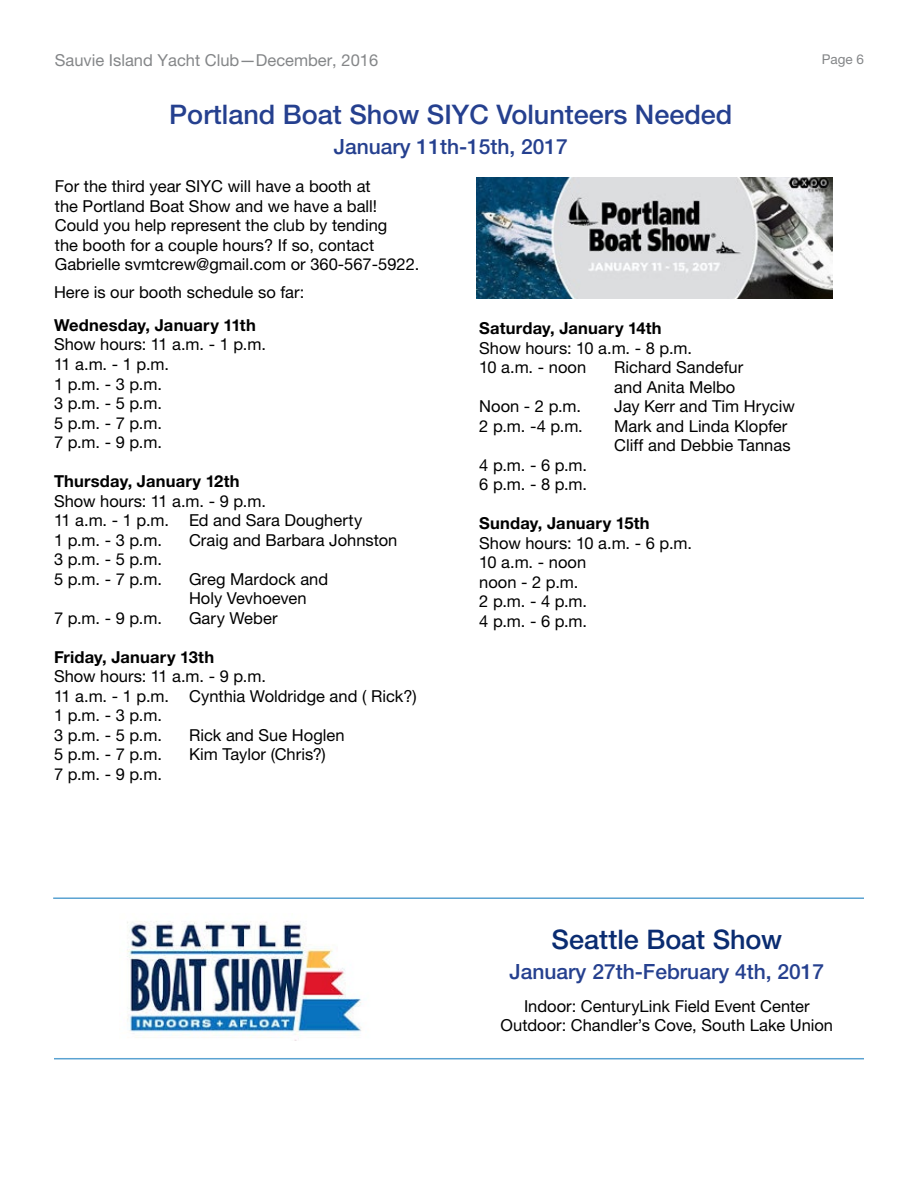
<style>
.page{position:relative;width:918px;height:1188px;background:#fff}
.page>*{position:absolute;margin:0;border:0;box-sizing:border-box;transform-origin:0 0}
.t1{font:500 27px "Helvetica Neue LT Pro";color:#25408f}
.t2{font:500 27px "Helvetica Neue LT Pro";letter-spacing:-.005em;color:#0a2c71}
.t3{font:500 21px "Helvetica Neue LT Pro";color:#25408f}
.t4{font:16.5px/19.5px "Helvetica Neue LT Pro";color:#000}
.t5{font:700 16.5px "Helvetica Neue LT Pro";letter-spacing:.01em;color:#000}
.t6{font:16.5px "Helvetica Neue LT Pro";color:#848688}
.t7{font:13.5px "Helvetica Neue LT Pro";color:#848688}
</style>
<div class="page">
<hr style="left:53px;top:897px;width:811px;height:2px;background:#5aa3d2">
<hr style="left:54px;top:1058px;width:810px;height:1px;background:#5aa3d2">
<img style="left:476px;top:178px;width:357px;height:121px">
<img style="left:127px;top:921px;width:235px;height:120px">
<p class="t6" style="left:55px;top:50px;width:325px">Sauvie Island Yacht Club—December, 2016</p>
<p class="t7" style="left:822px;top:51px;width:44px">Page 6</p>
<h1 class="t1" style="left:169px;top:98px;width:565px">Portland Boat Show SIYC Volunteers Needed</h1>
<p class="t3" style="left:334px;top:134px;width:236px">January 11th-15th, 2017</p>
<p class="t4" style="left:55px;top:176px;width:366px">For the third year SIYC will have a booth at<br>the Portland Boat Show and we have a ball!<br>Could you help represent the club by tending<br>the booth for a couple hours? If so, contact Gabrielle svmtcrew@gmail.com or 360-567-5922.</p>
<p class="t4" style="left:54px;top:282px;width:252px">Here is our booth schedule so far:</p>
<p class="t5" style="left:54px;top:315px;width:203px">Wednesday, January 11th</p>
<p class="t4" style="left:54px;top:335px;width:213px">Show hours: 11 a.m. - 1 p.m.<br>11 a.m. - 1 p.m.<br>1 p.m. - 3 p.m.<br>3 p.m. - 5 p.m.<br>5 p.m. - 7 p.m.<br>7 p.m. - 9 p.m.</p>
<p class="t5" style="left:54px;top:471px;width:187px">Thursday, January 12th</p>
<p class="t4" style="left:54px;top:491px;width:310px">Show hours: 11 a.m. - 9 p.m.<br>11 a.m. - 1 p.m. Ed and Sara Dougherty<br>1 p.m. - 3 p.m.</p>
<p class="t4" style="left:189px;top:530px;width:210px">Craig and Barbara Johnston</p>
<p class="t4" style="left:54px;top:549px;width:109px">3 p.m. - 5 p.m.<br>5 p.m. - 7 p.m.</p>
<p class="t4" style="left:189px;top:569px;width:141px">Greg Mardock and<br>Holy Vevhoeven</p>
<p class="t4" style="left:54px;top:608px;width:109px">7 p.m. - 9 p.m.</p>
<p class="t4" style="left:189px;top:608px;width:90px">Gary Weber</p>
<p class="t5" style="left:54px;top:646px;width:162px">Friday, January 13th</p>
<p class="t4" style="left:54px;top:666px;width:364px">Show hours: 11 a.m. - 9 p.m.<br>11 a.m. - 1 p.m. Cynthia Woldridge and ( Rick?)<br>1 p.m. - 3 p.m.<br>3 p.m. - 5 p.m.</p>
<p class="t4" style="left:189px;top:725px;width:157px">Rick and Sue Hoglen</p>
<p class="t4" style="left:54px;top:744px;width:109px">5 p.m. - 7 p.m.</p>
<p class="t4" style="left:189px;top:744px;width:138px">Kim Taylor (Chris?)</p>
<p class="t4" style="left:54px;top:764px;width:109px">7 p.m. - 9 p.m.</p>
<p class="t5" style="left:479px;top:318px;width:184px">Saturday, January 14th</p>
<p class="t4" style="left:479px;top:338px;width:214px">Show hours: 10 a.m. - 8 p.m.<br>10 a.m. - noon</p>
<p class="t4" style="left:614px;top:357px;width:131px">Richard Sandefur and Anita Melbo</p>
<p class="t4" style="left:479px;top:396px;width:103px">Noon - 2 p.m.</p>
<p class="t4" style="left:614px;top:396px;width:182px">Jay Kerr and Tim Hryciw</p>
<p class="t4" style="left:479px;top:416px;width:105px">2 p.m. -4 p.m.</p>
<p class="t4" style="left:614px;top:416px;width:178px">Mark and Linda Klopfer<br>Cliff and Debbie Tannas</p>
<p class="t4" style="left:479px;top:455px;width:109px">4 p.m. - 6 p.m.<br>6 p.m. - 8 p.m.</p>
<p class="t5" style="left:479px;top:513px;width:172px">Sunday, January 15th</p>
<p class="t4" style="left:479px;top:533px;width:214px">Show hours: 10 a.m. - 6 p.m.<br>10 a.m. - noon<br>noon - 2 p.m.<br>2 p.m. - 4 p.m.<br>4 p.m. - 6 p.m.</p>
<h1 class="t2" style="left:552px;top:923px;width:232px">Seattle Boat Show</h1>
<p class="t3" style="left:510px;top:959px;width:316px">January 27th-February 4th, 2017</p>
<p class="t4" style="left:501px;top:996px;width:334px;text-align:center">Indoor: CenturyLink Field Event Center<br>Outdoor: Chandler’s Cove, South Lake Union</p>
</div>
